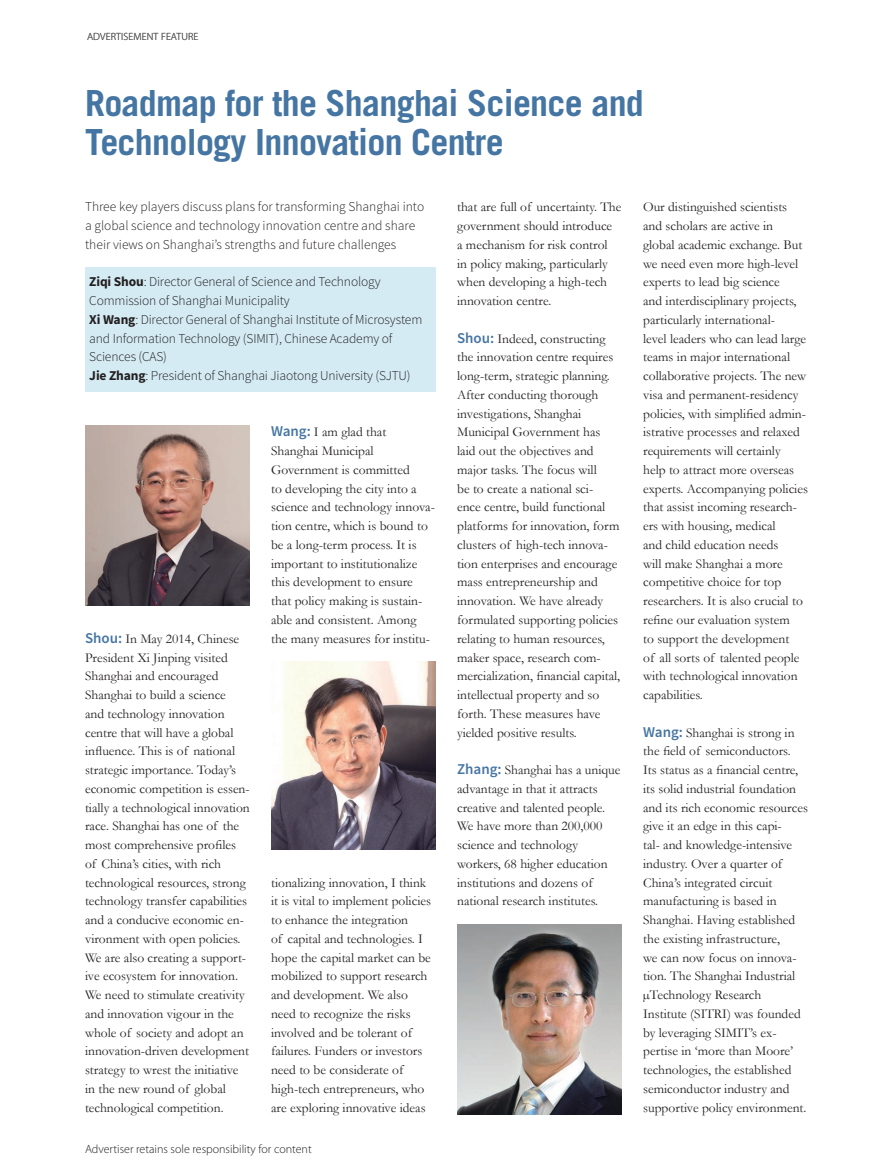
<style>
.page{position:relative;width:893px;height:1174px;background:#fff}
.page>*{position:absolute;margin:0;border:0;box-sizing:border-box;transform-origin:0 0}
.t1{font:700 36px/39px "Trade Gothic";letter-spacing:-.02em;color:#4575a2}
.t2{font:13.5px/18.8px "Garamond";color:#231f20}
.t3{font:300 13.5px/18.8px "Source Sans Pro";letter-spacing:-.01em;color:#231f20}
.t4{font:300 12px "Myriad Pro";color:#231f20}
.t5{font:300 10.5px "Myriad Pro";letter-spacing:.01em;color:#231f20}
.s1{font-weight:700}
.s2{font-family:"Source Sans Pro";font-weight:600;font-size:15px;color:#4575a2}
</style>
<div class="page">
<div style="left:85px;top:268px;width:351px;height:124px;background:#d4ebf4"></div>
<img style="left:85px;top:426px;width:165px;height:179px">
<img style="left:457px;top:924px;width:165px;height:190px">
<img style="left:271px;top:661px;width:165px;height:188px">
<p class="t5" style="left:87px;top:31px;width:113px">ADVERTISEMENT FEATURE</p>
<h1 class="t1" style="left:85px;top:83px;width:560px">Roadmap for the Shanghai Science and<br>Technology Innovation Centre</h1>
<p class="t3" style="left:85px;top:197px;width:341px">Three key players discuss plans for transforming Shanghai into a global science and technology innovation centre and share their views on Shanghai’s strengths and future challenges</p>
<p class="t3" style="left:89px;top:272px;width:335px"><span class="s1">Ziqi Shou</span>: Director General of Science and Technology Commission of Shanghai Municipality<br><span class="s1">Xi Wang</span>: Director General of Shanghai Institute of Microsystem and Information Technology (SIMIT), Chinese Academy of Sciences (CAS)<br><span class="s1">Jie Zhang</span>: President of Shanghai Jiaotong University (SJTU)</p>
<p class="t2" style="left:457px;top:198px;width:166px">that are full of uncertainty. The government should introduce<br>a mechanism for risk control<br>in policy making, particularly when developing a high-tech innovation centre.</p>
<p class="t2" style="left:457px;top:329px;width:165px"><span class="s2">Shou:</span> Indeed, constructing the innovation centre requires long-term, strategic planning.<br>After conducting thorough investigations, Shanghai<br>Municipal Government has laid out the objectives and major tasks. The focus will<br>be to create a national sci&shy;ence centre, build functional platforms for innovation, form clusters of high-tech innova&shy;tion enterprises and encourage mass entrepreneurship and innovation. We have already formulated supporting policies relating to human resources, maker space, research com&shy;mercialization, financial capital, intellectual property and so forth. These measures have yielded positive results.</p>
<p class="t2" style="left:457px;top:760px;width:165px"><span class="s2">Zhang:</span> Shanghai has a unique advantage in that it attracts creative and talented people.<br>We have more than 200,000 science and technology workers, 68 higher education institutions and dozens of national research institutes.</p>
<p class="t2" style="left:643px;top:198px;width:166px">Our distinguished scientists and scholars are active in global academic exchange. But we need even more high-level experts to lead big science<br>and interdisciplinary projects, particularly international-<br>level leaders who can lead large teams in major international collaborative projects. The new visa and permanent-residency policies, with simplified admin&shy;istrative processes and relaxed requirements will certainly<br>help to attract more overseas experts. Accompanying policies that assist incoming research&shy;ers with housing, medical<br>and child education needs<br>will make Shanghai a more competitive choice for top researchers. It is also crucial to refine our evaluation system<br>to support the development<br>of all sorts of talented people with technological innovation capabilities.</p>
<p class="t2" style="left:643px;top:723px;width:166px"><span class="s2">Wang:</span> Shanghai is strong in the field of semiconductors.<br>Its status as a financial centre, its solid industrial foundation and its rich economic resources give it an edge in this capi-<br>tal- and knowledge-intensive industry. Over a quarter of<br>China’s integrated circuit manufacturing is based in<br>Shanghai. Having established the existing infrastructure,<br>we can now focus on innova&shy;tion. The Shanghai Industrial μTechnology Research<br>Institute (SITRI) was founded by leveraging SIMIT’s ex&shy;pertise in ‘more than Moore’ technologies, the established semiconductor industry and supportive policy environment.</p>
<p class="t2" style="left:271px;top:423px;width:165px"><span class="s2">Wang:</span> I am glad that<br>Shanghai Municipal<br>Government is committed<br>to developing the city into a science and technology innova&shy;tion centre, which is bound to be a long-term process. It is important to institutionalize this development to ensure that policy making is sustain&shy;able and consistent. Among the many measures for institu-</p>
<p class="t2" style="left:85px;top:629px;width:166px"><span class="s2">Shou:</span> In May 2014, Chinese<br>President Xi Jinping visited<br>Shanghai and encouraged<br>Shanghai to build a science<br>and technology innovation centre that will have a global influence. This is of national strategic importance. Today’s economic competition is essen&shy;tially a technological innovation race. Shanghai has one of the most comprehensive profiles of China’s cities, with rich technological resources, strong technology transfer capabilities and a conducive economic en&shy;vironment with open policies.<br>We are also creating a support&shy;ive ecosystem for innovation.<br>We need to stimulate creativity and innovation vigour in the whole of society and adopt an innovation-driven development strategy to wrest the initiative in the new round of global technological competition.</p>
<p class="t2" style="left:271px;top:873px;width:161px">tionalizing innovation, I think it is vital to implement policies to enhance the integration<br>of capital and technologies. I hope the capital market can be mobilized to support research and development. We also need to recognize the risks involved and be tolerant of failures. Funders or investors need to be considerate of high-tech entrepreneurs, who are exploring innovative ideas</p>
<p class="t4" style="left:85px;top:1142px;width:228px">Advertiser retains sole responsibility for content</p>
</div>
